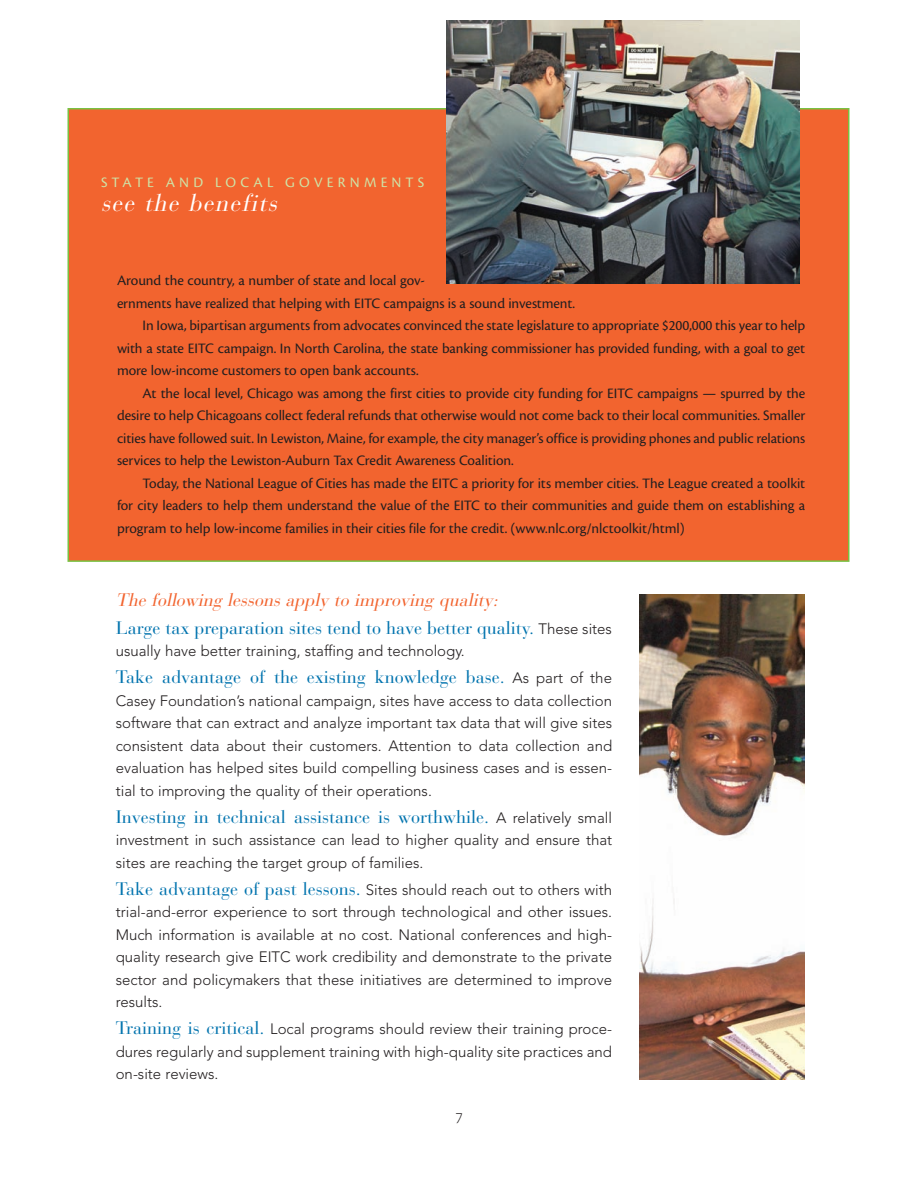
<style>
.page{position:relative;width:918px;height:1188px;background:#fff}
.page>*{position:absolute;margin:0;border:0;box-sizing:border-box;transform-origin:0 0}
.t1{font:italic 24px "Bauer Bodoni";color:#fff}
.t2{font:18px/27px "Bauer Bodoni";color:#0073ae}
.t3{font:300 16.5px "Cronos Pro";color:#231f20}
.t4{font:15px "Cronos Pro";letter-spacing:-.005em;color:#231f20}
.t5{font:300 15px/22.5px "Avenir";color:#231f20;text-align:justify}
.t6{font:15px "Cronos Pro";letter-spacing:.275em;color:#cfe3a6}
.s1{font-style:italic;color:#f2642f}
.s2{font-family:"Avenir";font-weight:300;font-size:15px;color:#231f20}
.s3{font-family:"Bauer Bodoni";font-weight:400;font-size:18px;color:#0073ae}
.s4{font-size:13.5px}
</style>
<div class="page">
<div style="left:68px;top:109px;width:781px;height:452px;background:#f2642f"></div>
<img style="left:446px;top:20px;width:354px;height:264px">
<img style="left:639px;top:594px;width:165px;height:486px">
<p class="t6" style="left:101px;top:177px;width:325px">STATE AND LOCAL GOVERNMENTS</p>
<h1 class="t1" style="left:101px;top:194px;width:183px">see the benefits</h1>
<p class="t4" style="left:117px;top:275px;width:310px">Around the country, a number of state and local gov-</p>
<p class="t4" style="left:117px;top:297px;width:460px">ernments have realized that helping with EITC campaigns is a sound investment.</p>
<p class="t4" style="left:142px;top:320px;width:664px">In Iowa, bipartisan arguments from advocates convinced the state legislature to appropriate $200,000 this year to help</p>
<p class="t4" style="left:117px;top:342px;width:690px">with a state EITC campaign. In North Carolina, the state banking commissioner has provided funding, with a goal to get</p>
<p class="t4" style="left:117px;top:365px;width:303px">more low-income customers to open bank accounts.</p>
<p class="t4" style="left:142px;top:387px;width:664px">At the local level, Chicago was among the first cities to provide city funding for EITC campaigns — spurred by the</p>
<p class="t4" style="left:117px;top:410px;width:690px">desire to help Chicagoans collect federal refunds that otherwise would not come back to their local communities. Smaller</p>
<p class="t4" style="left:117px;top:432px;width:690px">cities have followed suit. In Lewiston, Maine, for example, the city manager’s office is providing phones and public relations</p>
<p class="t4" style="left:117px;top:455px;width:398px">services to help the Lewiston-Auburn Tax Credit Awareness Coalition.</p>
<p class="t4" style="left:142px;top:477px;width:664px">Today, the National League of Cities has made the EITC a priority for its member cities. The League created a toolkit</p>
<p class="t4" style="left:117px;top:500px;width:690px">for city leaders to help them understand the value of the EITC to their communities and guide them on establishing a</p>
<p class="t4" style="left:117px;top:522px;width:569px">program to help low-income families in their cities file for the credit. (www.nlc.org/nlctoolkit/html)</p>
<p class="t2" style="left:116px;top:589px;width:498px"><span class="s1">The following lessons apply to improving quality :<br></span>Large tax preparation sites tend to have better quality. <span class="s2">These sites</span></p>
<p class="t5" style="left:116px;top:641px;width:351px">usually have better training, staffing and technology.</p>
<p class="t2" style="left:116px;top:666px;width:498px">Take advantage of the existing knowledge base. <span class="s2">As part of the</span></p>
<p class="t5" style="left:116px;top:690px;width:498px">Casey Foundation’s national campaign, sites have access to data collection software that can extract and analyze important tax data that will give sites consistent data about their customers. Attention to data collection and evaluation has helped sites build compelling business cases and is essen&shy;tial to improving the quality of their operations.</p>
<p class="t2" style="left:116px;top:805px;width:498px">Investing in technical assistance is worthwhile. <span class="s2">A relatively small</span></p>
<p class="t5" style="left:116px;top:830px;width:498px">investment in such assistance can lead to higher quality and ensure that sites are reaching the target group of families.</p>
<p class="t5" style="left:116px;top:879px;width:498px"><span class="s3">Take advantage of past lessons.</span> Sites should reach out to others with trial-and-error experience to sort through technological and other issues.<br>Much information is available at no cost. National conferences and high&shy;quality research give EITC work credibility and demonstrate t<span class="s4">o</span> the private sector and policymakers that these initiatives are determined to improve results.</p>
<p class="t5" style="left:116px;top:1019px;width:498px"><span class="s3">Training is critical.</span> Local programs should review their training proce&shy;dures regularly and supplement training with high-quality site practices and on-site reviews.</p>
<p class="t3" style="left:455px;top:1112px;width:9px">7</p>
</div>
